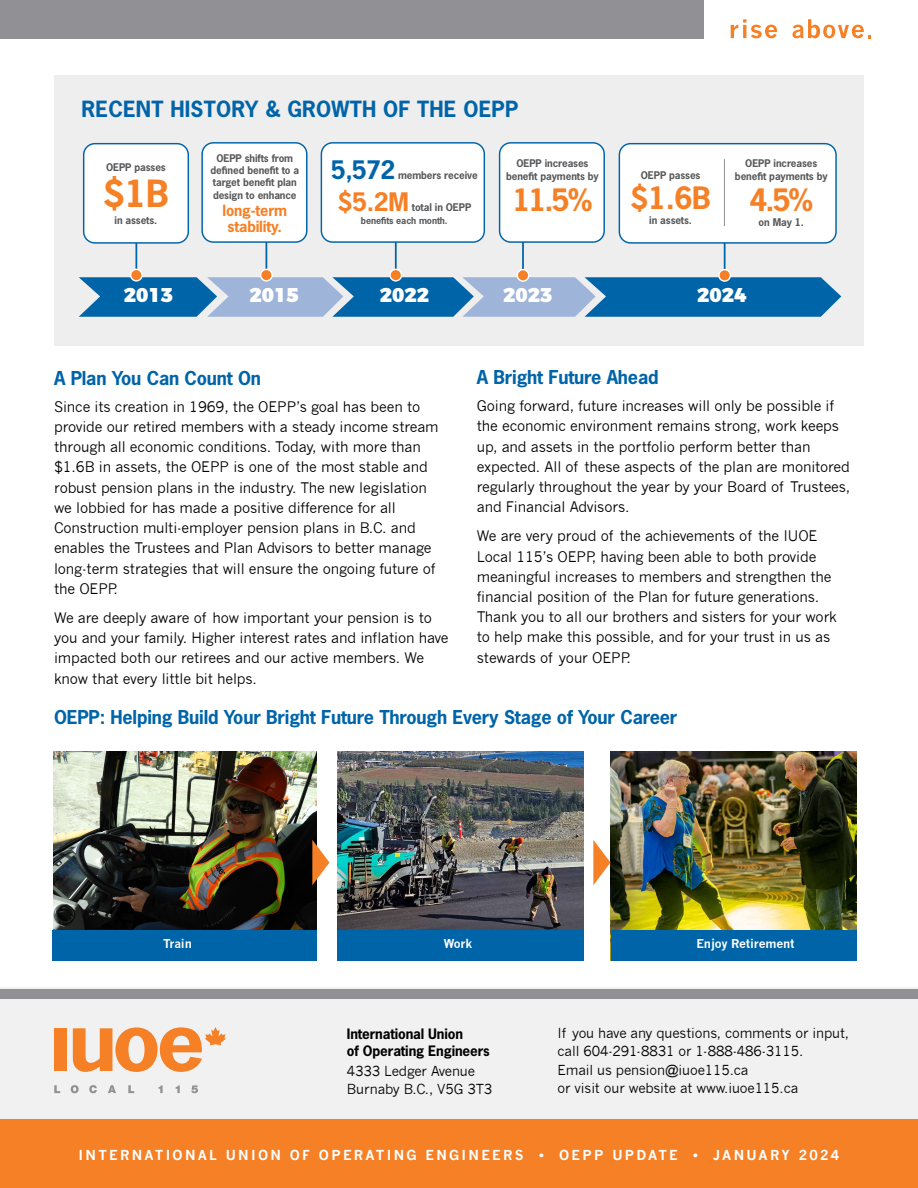
<style>
.page{position:relative;width:918px;height:1188px;background:#fff}
.page>*{position:absolute;margin:0;border:0;box-sizing:border-box;transform-origin:0 0}
.t1{font:700 35.25px "News Gothic Std";color:#f58025}
.t2{font:700 29.1px "News Gothic Std";color:#f58025}
.t3{font:700 24px "News Gothic Std";color:#0064a8}
.t4{font:700 24px "News Gothic Std";color:#f58025}
.t5{font:700 21px "News Gothic Std";letter-spacing:.01em;color:#0064a8}
.t6{font:900 19.95px "Montserrat";color:#fff}
.t7{font:700 18px "News Gothic Std";letter-spacing:-.01em;color:#0064a8}
.t8{font:700 14.55px/16.6px "News Gothic Std";letter-spacing:-.01em;color:#f58025;text-align:center}
.t9{font:14.25px/20.2px "News Gothic";letter-spacing:-.01em;color:#000}
.t10{font:13.5px/18.3px "News Gothic";letter-spacing:-.01em;color:#000}
.t11{font:700 13.5px "News Gothic";letter-spacing:.17em;color:#fff}
.t12{font:700 13.5px/17.1px "News Gothic Std";letter-spacing:-.01em;color:#000}
.t13{font:700 12px "News Gothic";letter-spacing:-.01em;color:#fff}
.t14{font:700 9.9px/12.5px "News Gothic Std";letter-spacing:-.01em;color:#58595b;text-align:center}
.t15{font:700 9px "News Gothic Std";letter-spacing:-.01em;color:#58595b}
</style>
<div class="page">
<div style="left:0;top:987px;width:918px;height:132px;background:#f1f1f2"></div>
<div style="left:0;top:1119px;width:918px;height:69px;background:#f58025"></div>
<div style="left:0;top:989px;width:918px;height:10px;background:#919195"></div>
<svg style="left:54px;top:1085px;width:6px;height:8px"></svg>
<svg style="left:71px;top:1085px;width:8px;height:8px"></svg>
<svg style="left:89px;top:1085px;width:8px;height:8px"></svg>
<svg style="left:108px;top:1085px;width:8px;height:8px"></svg>
<svg style="left:128px;top:1085px;width:6px;height:8px"></svg>
<svg style="left:159px;top:1085px;width:4px;height:8px"></svg>
<svg style="left:176px;top:1085px;width:4px;height:8px"></svg>
<svg style="left:191px;top:1085px;width:7px;height:8px"></svg>
<div style="left:54px;top:1028px;width:13px;height:43px;background:#f58025"></div>
<svg style="left:73px;top:1027px;width:153px;height:45px"></svg>
<div style="left:0;top:0;width:703px;height:39px;background:#919195"></div>
<svg style="left:731px;top:19px;width:46px;height:19px"></svg>
<svg style="left:792px;top:19px;width:79px;height:19px"></svg>
<div style="left:54px;top:75px;width:810px;height:271px;background:#eeeeef"></div>
<svg style="left:79px;top:277px;width:762px;height:40px;background:#4488bc"></svg>
<hr style="left:266px;top:189px;width:1px;height:86px;background:#0064a8">
<svg style="left:261px;top:269px;width:11px;height:12px"></svg>
<div style="left:260px;top:269px;width:13px;height:13px;border:1px solid #fff;border-radius:50%"></div>
<hr style="left:395px;top:189px;width:2px;height:86px;background:#0064a8">
<svg style="left:390px;top:269px;width:12px;height:12px"></svg>
<div style="left:389px;top:269px;width:13px;height:13px;border:1px solid #fff;border-radius:50%"></div>
<hr style="left:135px;top:189px;width:2px;height:86px;background:#0064a8">
<svg style="left:131px;top:269px;width:11px;height:12px"></svg>
<div style="left:130px;top:269px;width:13px;height:13px;border:1px solid #fff;border-radius:50%"></div>
<div style="left:84px;top:144px;width:104px;height:99px;background:#fff;border-radius:11px"></div>
<div style="left:83px;top:143px;width:106px;height:101px;border:1px solid #0064a8;border-radius:11px"></div>
<div style="left:202px;top:143px;width:105px;height:99px;background:#fff;border-radius:11px"></div>
<div style="left:201px;top:142px;width:107px;height:101px;border:1px solid #0064a8;border-radius:11px"></div>
<div style="left:321px;top:143px;width:163px;height:99px;background:#fff;border-radius:11px"></div>
<div style="left:321px;top:142px;width:164px;height:101px;border:1px solid #0064a8;border-radius:11px"></div>
<hr style="left:522px;top:189px;width:2px;height:86px;background:#0064a8">
<div style="left:517px;top:270px;width:12px;height:11px;background:#f58025;border-radius:50%"></div>
<div style="left:517px;top:269px;width:12px;height:13px;border:1px solid #fff;border-radius:50%"></div>
<hr style="left:724px;top:189px;width:2px;height:86px;background:#0064a8">
<svg style="left:719px;top:270px;width:11px;height:11px"></svg>
<div style="left:718px;top:269px;width:13px;height:13px;border:1px solid #fff;border-radius:50%"></div>
<div style="left:619px;top:144px;width:217px;height:99px;background:#fff;border-radius:11px"></div>
<div style="left:619px;top:143px;width:218px;height:101px;border:1px solid #0064a8;border-radius:11px"></div>
<div style="left:500px;top:143px;width:104px;height:99px;background:#fff;border-radius:11px"></div>
<div style="left:499px;top:142px;width:106px;height:101px;border:1px solid #0064a8;border-radius:11px"></div>
<img style="left:54px;top:751px;width:262px;height:179px">
<img style="left:337px;top:751px;width:247px;height:179px">
<img style="left:611px;top:751px;width:245px;height:179px">
<svg style="left:312px;top:840px;width:17px;height:45px"></svg>
<svg style="left:593px;top:840px;width:17px;height:45px"></svg>
<hr style="left:724px;top:159px;width:1px;height:67px;background:#919195">
<div style="left:53px;top:930px;width:264px;height:31px;background:#0064a8"></div>
<div style="left:337px;top:930px;width:247px;height:31px;background:#0064a8"></div>
<div style="left:611px;top:930px;width:245px;height:31px;background:#0064a8"></div>
<h3 class="t5" style="left:82px;top:95px;width:438px">RECENT HISTORY &amp; GROWTH OF THE OEPP</h3>
<p class="t14" style="left:106px;top:161px;width:61px">OEPP passes</p>
<h1 class="t1" style="left:103px;top:170px;width:68px">$1B</h1>
<p class="t14" style="left:115px;top:214px;width:44px">in assets.</p>
<p class="t14" style="left:211px;top:151px;width:90px">OEPP shifts from defined benefit to a target benefit plan design to enhance</p>
<p class="t8" style="left:222px;top:201px;width:66px">long-term stability.</p>
<h3 class="t3" style="left:331px;top:154px;width:66px">5,572</h3>
<p class="t14" style="left:398px;top:169px;width:81px">members receive</p>
<h3 class="t4" style="left:337px;top:186px;width:73px">$5.2M</h3>
<p class="t14" style="left:412px;top:201px;width:61px">total in OEPP</p>
<p class="t15" style="left:361px;top:215px;width:88px">benefits each month.</p>
<p class="t14" style="left:506px;top:157px;width:94px">OEPP increases benefit payments by</p>
<h2 class="t2" style="left:513px;top:181px;width:81px">11.5%</h2>
<p class="t14" style="left:641px;top:169px;width:61px">OEPP passes</p>
<h2 class="t2" style="left:630px;top:179px;width:82px">$1.6B</h2>
<p class="t14" style="left:649px;top:214px;width:44px">in assets.</p>
<p class="t14" style="left:735px;top:157px;width:94px">OEPP increases benefit payments by</p>
<h2 class="t2" style="left:749px;top:181px;width:65px">4.5%</h2>
<p class="t14" style="left:759px;top:216px;width:47px">on May 1.</p>
<h3 class="t6" style="left:124px;top:282px;width:51px">2013</h3>
<h3 class="t6" style="left:250px;top:282px;width:51px">2015</h3>
<h3 class="t6" style="left:380px;top:282px;width:51px">2022</h3>
<h3 class="t6" style="left:503px;top:282px;width:51px">2023</h3>
<h3 class="t6" style="left:697px;top:282px;width:51px">2024</h3>
<p class="t7" style="left:54px;top:366px;width:209px">A Plan You Can Count On</p>
<p class="t9" style="left:54px;top:396px;width:386px">Since its creation in 1969, the OEPP’s goal has been to provide our retired members with a steady income stream through all economic conditions. Today, with more than $1.6B in assets, the OEPP is one of the most stable and robust pension plans in the industry. The new legislation we lobbied for has made a positive difference for all Construction multi-employer pension plans in B.C. and enables the Trustees and Plan Advisors to better manage long-term strategies that will ensure the ongoing future of the OEPP.</p>
<p class="t9" style="left:54px;top:608px;width:396px">We are deeply aware of how important your pension is to you and your family. Higher interest rates and inflation have impacted both our retirees and our active members. We know that every little bit helps.</p>
<p class="t7" style="left:477px;top:365px;width:183px">A Bright Future Ahead</p>
<p class="t9" style="left:477px;top:396px;width:375px">Going forward, future increases will only be possible if the economic environment remains strong, work keeps up, and assets in the portfolio perform better than expected. All of these aspects of the plan are monitored regularly throughout the year by your Board of Trustees, and Financial Advisors.</p>
<p class="t9" style="left:477px;top:526px;width:362px">We are very proud of the achievements of the IUOE Local 115’s OEPP, having been able to both provide meaningful increases to members and strengthen the financial position of the Plan for future generations.<br>Thank you to all our brothers and sisters for your work to help make this possible, and for your trust in us as stewards of your OEPP.</p>
<p class="t7" style="left:54px;top:705px;width:625px">OEPP: Helping Build Your Bright Future Through Every Stage of Your Career</p>
<p class="t13" style="left:163px;top:936px;width:30px">Train</p>
<p class="t13" style="left:444px;top:936px;width:30px">Work</p>
<p class="t13" style="left:696px;top:936px;width:100px">Enjoy Retirement</p>
<p class="t12" style="left:347px;top:1025px;width:144px">International Union<br>of Operating Engineers</p>
<p class="t10" style="left:347px;top:1062px;width:147px">4333 Ledger Avenue<br>Burnaby B.C., V5G 3T3</p>
<p class="t10" style="left:558px;top:1024px;width:293px">If you have any questions, comments or input, call 604-291-8831 or 1-888-486-3115.<br>Email us pension@iuoe115.ca<br>or visit our website at www.iuoe115.ca</p>
<p class="t11" style="left:79px;top:1146px;width:762px">INTERNATIONAL UNION OF OPERATING ENGINEERS • OEPP UPDATE • JANUARY 2024</p>
</div>
